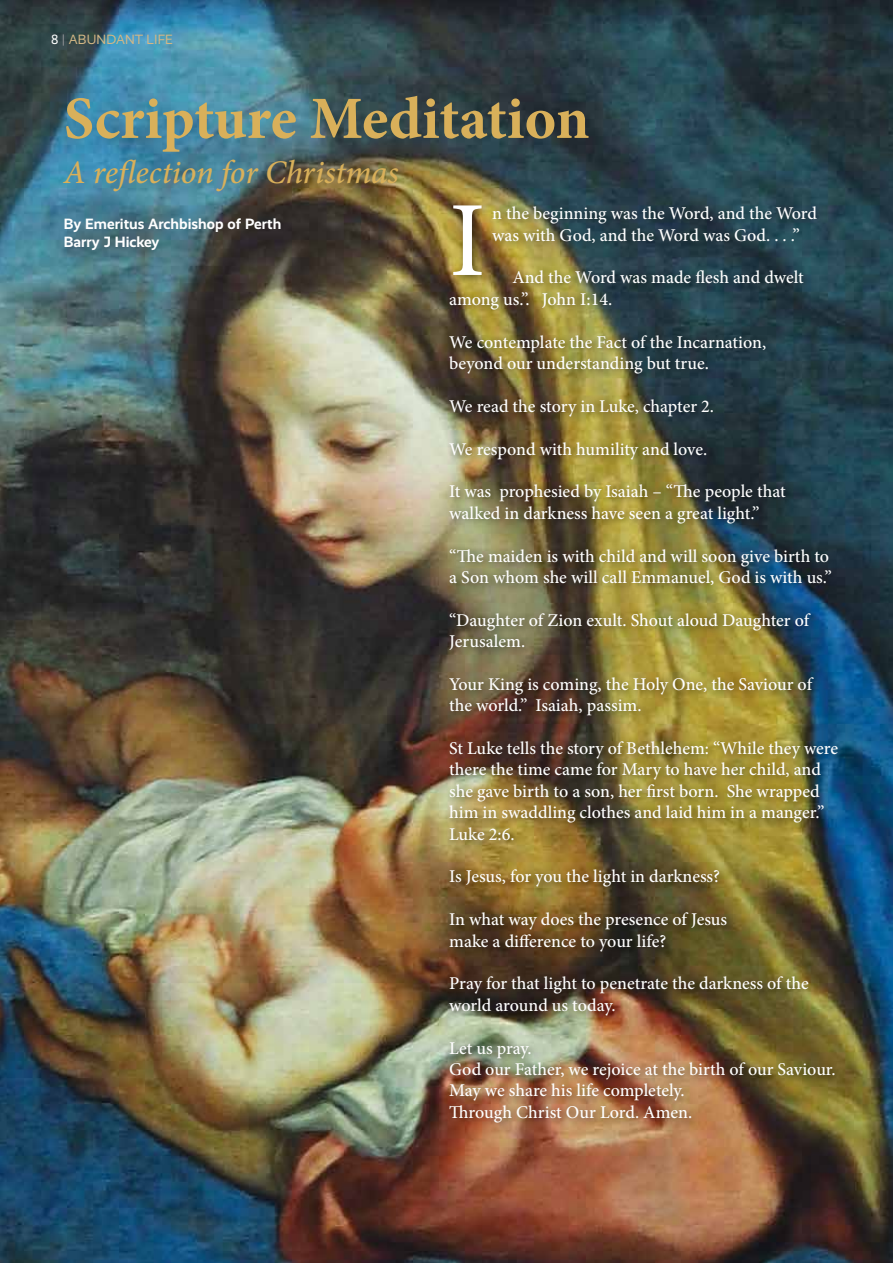
<style>
.page{position:relative;width:893px;height:1263px;background:#fff}
.page>*{position:absolute;margin:0;border:0;box-sizing:border-box;transform-origin:0 0}
.t1{font:106.95px "Minion Pro";color:#fff}
.t2{font:700 60px "Minion Pro";letter-spacing:-.005em;color:#d9b05a}
.t3{font:italic 500 33px "Minion Pro";letter-spacing:-.005em;color:#d9b05a}
.t4{font:500 18px/21.5px "Minion Pro";letter-spacing:-.005em;color:#fff}
.t5{font:700 15px/18px "Realist";color:#fff}
.t6{font:13.5px "Realist";letter-spacing:.01em;color:#d5b785}
.s1{color:#fff}
.s2{color:#939598}
</style>
<div class="page">
<img style="left:0;top:0;width:893px;height:1263px">
<div style="left:444px;top:201px;width:403px;height:931px;background:#000;opacity:.54"></div>
<div style="left:448px;top:199px;width:43px;height:86px;background:#000;opacity:.54"></div>
<p class="t6" style="left:51px;top:32px;width:123px"><span class="s1">8</span> <span class="s2">|</span> ABUNDANT LIFE</p>
<h2 class="t2" style="left:64px;top:76px;width:527px">Scripture Meditation</h2>
<h3 class="t3" style="left:64px;top:150px;width:336px">A reflection for Christmas</h3>
<p class="t5" style="left:64px;top:215px;width:219px">By Emeritus Archbishop of Perth<br>Barry J Hickey</p>
<h1 class="t1" style="left:449px;top:169px;width:38px">I</h1>
<p class="t4" style="left:492px;top:203px;width:326px">n the beginning was the Word, and the Word was with God, and the Word was God. . . .”</p>
<p class="t4" style="left:449px;top:267px;width:356px;text-indent:63px">And the Word was made flesh and dwelt among us.”. John I:14.</p>
<p class="t4" style="left:449px;top:331px;width:319px">We contemplate the Fact of the Incarnation, beyond our understanding but true.</p>
<p class="t4" style="left:449px;top:395px;width:266px">We read the story in Luke, chapter 2.</p>
<p class="t4" style="left:449px;top:438px;width:260px">We respond with humility and love.</p>
<p class="t4" style="left:449px;top:481px;width:338px">It was prophesied by Isaiah – “The people that walked in darkness have seen a great light.”</p>
<p class="t4" style="left:449px;top:545px;width:384px">“The maiden is with child and will soon give birth to a Son whom she will call Emmanuel, God is with us.”</p>
<p class="t4" style="left:449px;top:609px;width:362px">“Daughter of Zion exult. Shout aloud Daughter of<br>Jerusalem.</p>
<p class="t4" style="left:449px;top:673px;width:364px">Your King is coming, the Holy One, the Saviour of the world.” Isaiah, passim.</p>
<p class="t4" style="left:449px;top:738px;width:390px">St Luke tells the story of Bethlehem: “While they were there the time came for Mary to have her child, and she gave birth to a son, her first born. She wrapped him in swaddling clothes and laid him in a manger.” Luke 2:6.</p>
<p class="t4" style="left:449px;top:866px;width:272px">Is Jesus, for you the light in darkness?</p>
<p class="t4" style="left:449px;top:909px;width:280px">In what way does the presence of Jesus make a difference to your life?</p>
<p class="t4" style="left:449px;top:973px;width:361px">Pray for that light to penetrate the darkness of the world around us today.</p>
<p class="t4" style="left:449px;top:1037px;width:388px">Let us pray.<br>God our Father, we rejoice at the birth of our Saviour.<br>May we share his life completely.<br>Through Christ Our Lord. Amen.</p>
</div>
